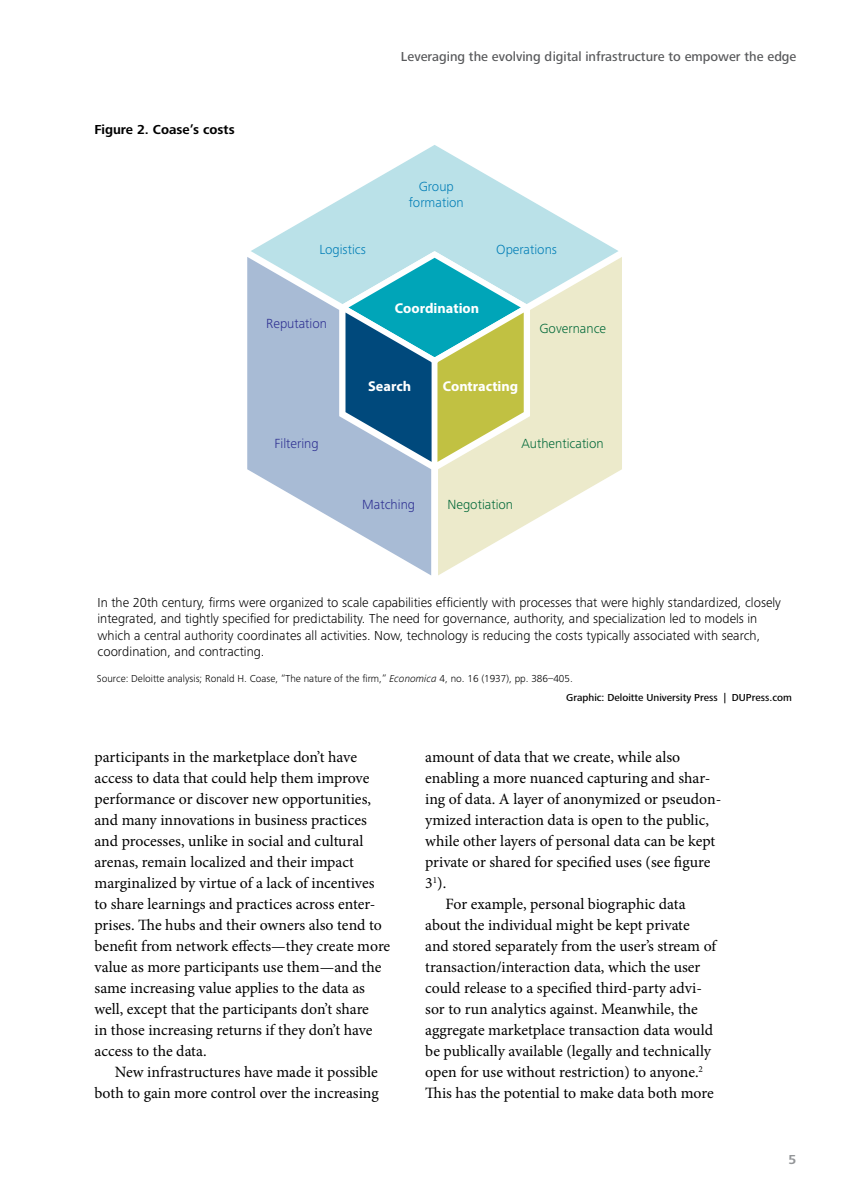
<style>
.page{position:relative;width:864px;height:1188px;background:#fff}
.page>*{position:absolute;margin:0;border:0;box-sizing:border-box;transform-origin:0 0}
.t1{font:15.75px/21px "Minion Pro";color:#000}
.t2{font:700 14.25px "Myriad Pro";color:#fff}
.t3{font:300 13.65px "Frutiger Next Pro";color:#006838}
.t4{font:300 13.65px/16.5px "Frutiger Next Pro";color:#007db6;text-align:center}
.t5{font:300 13.65px "Frutiger Next Pro";color:#2e3092}
.t6{font:300 13.5px/16.2px "Frutiger Next Pro";color:#000}
.t7{font:500 13.5px "Frutiger Next Pro";color:#58595b}
.t8{font:700 13.5px "Frutiger Next Pro";color:#000}
.t9{font:700 13.5px "Frutiger Next Pro";color:#939598}
.t10{font:300 10.5px "Frutiger Next Pro";color:#000}
.t11{font:500 10.5px "Frutiger Next Pro";color:#000}
.s1{font-style:italic}
</style>
<div class="page">
<svg style="left:438px;top:257px;width:184px;height:318px;fill:#eceacb"></svg>
<svg style="left:247px;top:257px;width:184px;height:318px;fill:#a8bbd5"></svg>
<svg style="left:251px;top:145px;width:368px;height:159px;fill:#bae1e8"></svg>
<svg style="left:340px;top:252px;width:189px;height:218px;background:#79b0a5"></svg>
<p class="t8" style="left:94px;top:122px;width:142px">Figure 2. Coase’s costs</p>
<p class="t7" style="left:401px;top:49px;width:397px">Leveraging the evolving digital infrastructure to empower the edge</p>
<p class="t4" style="left:409px;top:178px;width:57px">Group formation</p>
<p class="t4" style="left:319px;top:241px;width:48px">Logistics</p>
<p class="t4" style="left:496px;top:241px;width:62px">Operations</p>
<p class="t5" style="left:266px;top:315px;width:62px">Reputation</p>
<p class="t5" style="left:275px;top:435px;width:46px">Filtering</p>
<p class="t2" style="left:395px;top:299px;width:86px">Coordination</p>
<p class="t2" style="left:368px;top:377px;width:45px">Search</p>
<p class="t2" style="left:443px;top:377px;width:77px">Contracting</p>
<p class="t3" style="left:540px;top:321px;width:68px">Governance</p>
<p class="t5" style="left:362px;top:497px;width:54px">Matching</p>
<p class="t3" style="left:521px;top:435px;width:84px">Authentication</p>
<p class="t3" style="left:447px;top:497px;width:67px">Negotiation</p>
<p class="t6" style="left:97px;top:595px;width:685px">In the 20th century, firms were organized to scale capabilities efficiently with processes that were highly standardized, closely integrated, and tightly specified for predictability. The need for governance, authority, and specialization led to models in which a central authority coordinates all activities. Now, technology is reducing the costs typically associated with search, coordination, and contracting.</p>
<p class="t10" style="left:97px;top:672px;width:478px">Source: Deloitte analysis; Ronald H. Coase, “The nature of the firm,” <span class="s1">Economica</span> 4, no. 16 (1937), pp. 386–405.</p>
<p class="t1" style="left:94px;top:747px;width:297px">participants in the marketplace don’t have access to data that could help them improve performance or discover new opportunities, and many innovations in business practices and processes, unlike in social and cultural arenas, remain localized and their impact marginalized by virtue of a lack of incentives to share learnings and practices across enter&shy;prises. The hubs and their owners also tend to benefit from network effects—they create more value as more participants use them—and the same increasing value applies to the data as well, except that the participants don’t share<br>in those increasing returns if they don’t have access to the data.</p>
<p class="t1" style="left:94px;top:1062px;width:286px;text-align:right">New infrastructures have made it possible both to gain more control over the increasing</p>
<p class="t11" style="left:566px;top:691px;width:227px">Graphic: Deloitte University Press | DUPress.com</p>
<p class="t1" style="left:425px;top:747px;width:257px">amount of data that we create, while also</p>
<p class="t1" style="left:425px;top:768px;width:287px">enabling a more nuanced capturing and shar-</p>
<p class="t1" style="left:425px;top:789px;width:298px">ing of data. A layer of anonymized or pseudon-</p>
<p class="t1" style="left:425px;top:810px;width:285px">ymized interaction data is open to the public,</p>
<p class="t1" style="left:425px;top:830px;width:292px">while other layers of personal data can be kept</p>
<p class="t1" style="left:425px;top:851px;width:287px">private or shared for specified uses (see figure</p>
<p class="t1" style="left:425px;top:873px;width:23px">3<sup>1</sup>).</p>
<p class="t1" style="left:446px;top:894px;width:242px">For example, personal biographic data</p>
<p class="t1" style="left:425px;top:915px;width:266px">about the individual might be kept private</p>
<p class="t1" style="left:425px;top:936px;width:292px">and stored separately from the user’s stream of</p>
<p class="t1" style="left:425px;top:957px;width:277px">transaction/interaction data, which the user</p>
<p class="t1" style="left:425px;top:978px;width:278px">could release to a specified third-party advi-</p>
<p class="t1" style="left:425px;top:999px;width:274px">sor to run analytics against. Meanwhile, the</p>
<p class="t1" style="left:425px;top:1020px;width:289px">aggregate marketplace transaction data would</p>
<p class="t1" style="left:425px;top:1041px;width:287px">be publically available (legally and technically</p>
<p class="t1" style="left:425px;top:1062px;width:279px">open for use without restriction) to anyone.<sup>2</sup></p>
<p class="t1" style="left:425px;top:1083px;width:290px">This has the potential to make data both more</p>
<p class="t9" style="left:789px;top:1152px;width:9px">5</p>
</div>
